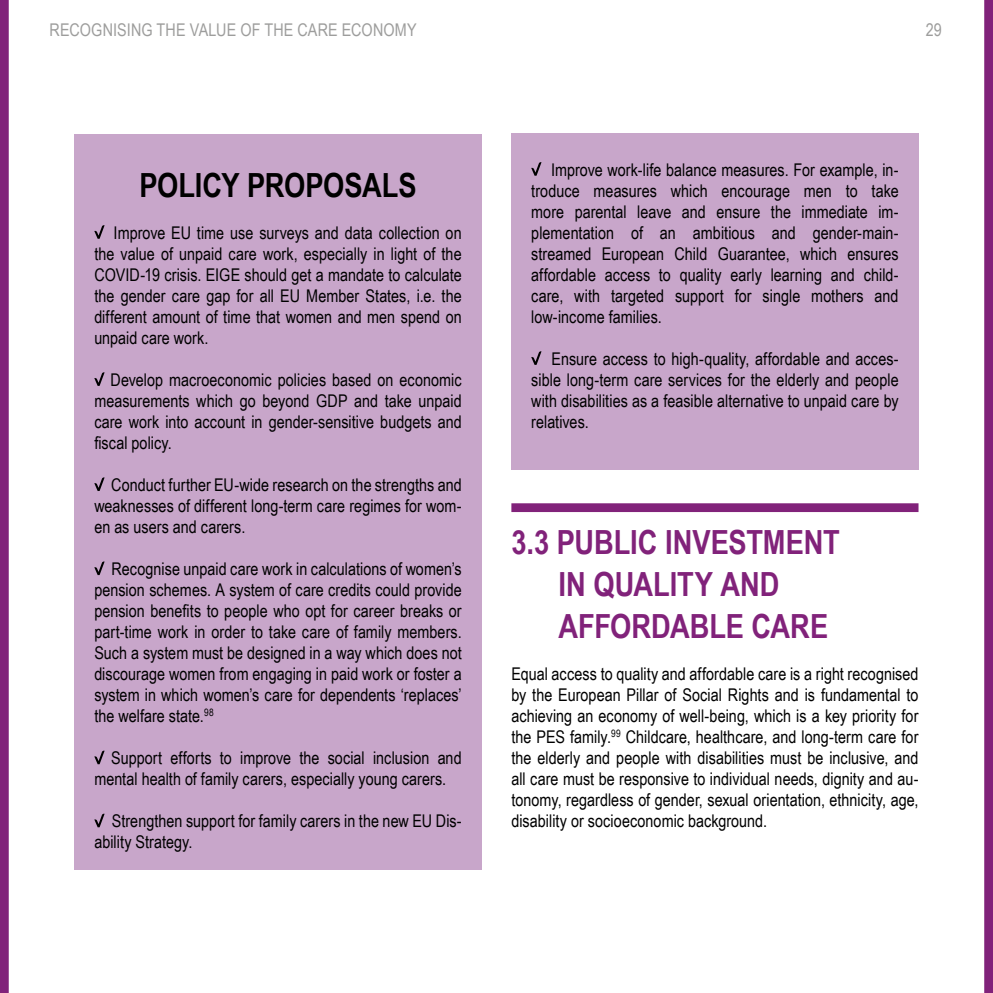
<style>
.page{position:relative;width:993px;height:993px;background:#fff}
.page>*{position:absolute;margin:0;border:0;box-sizing:border-box;transform-origin:0 0}
.t1{font:700 33.25px/42px "Arial Narrow";letter-spacing:-.005em;color:#81227a}
.t2{font:700 33.25px "Arial Narrow";letter-spacing:-.01em;color:#000}
.t3{font:17.5px/21px "Arial Narrow";letter-spacing:.005em;color:#000;text-align:justify}
.t4{font:17.5px "Arial Narrow";letter-spacing:.01em;color:#9d9d9c}
</style>
<div class="page">
<div style="left:983px;top:0;width:9px;height:992px;background:#81227a"></div>
<div style="left:0;top:0;width:9px;height:992px;background:#81227a"></div>
<div style="left:511px;top:134px;width:407px;height:336px;background:#c8a6ca"></div>
<div style="left:74px;top:134px;width:407px;height:735px;background:#c8a6ca"></div>
<svg style="left:94px;top:225px;width:11px;height:14px"></svg>
<svg style="left:94px;top:372px;width:11px;height:14px"></svg>
<svg style="left:94px;top:477px;width:11px;height:14px"></svg>
<svg style="left:94px;top:561px;width:11px;height:14px"></svg>
<svg style="left:94px;top:750px;width:11px;height:14px"></svg>
<svg style="left:94px;top:813px;width:11px;height:14px"></svg>
<svg style="left:531px;top:162px;width:10px;height:14px"></svg>
<svg style="left:531px;top:351px;width:10px;height:14px"></svg>
<div style="left:511px;top:503px;width:407px;height:9px;background:#81227a"></div>
<p class="t4" style="left:50px;top:17px;width:368px">RECOGNISING THE VALUE OF THE CARE ECONOMY</p>
<p class="t4" style="left:925px;top:17px;width:18px">29</p>
<h1 class="t2" style="left:139px;top:160px;width:279px">POLICY PROPOSALS</h1>
<p class="t3" style="left:94px;top:221px;width:369px;text-indent:19px">Improve EU time use surveys and data collection on the value of unpaid care work, especially in light of the COVID-19 crisis. EIGE should get a mandate to calculate the gender care gap for all EU Member States, i.e. the different amount of time that women and men spend on unpaid care work.</p>
<p class="t3" style="left:94px;top:368px;width:369px;text-indent:16px">Develop macroeconomic policies based on economic measurements which go beyond GDP and take unpaid care work into account in gender-sensitive budgets and fiscal policy.</p>
<p class="t3" style="left:94px;top:473px;width:369px;text-indent:17px">Conduct further EU-wide research on the strengths and weaknesses of different long-term care regimes for wom&shy;en as users and carers.</p>
<p class="t3" style="left:94px;top:557px;width:369px;text-indent:17px">Recognise unpaid care work in calculations of women’s pension schemes. A system of care credits could provide pension benefits to people who opt for career breaks or part-time work in order to take care of family members.<br>Such a system must be designed in a way which does not discourage women from engaging in paid work or foster a system in which women’s care for dependents ‘replaces’ the welfare state.<sup>98</sup></p>
<p class="t3" style="left:94px;top:746px;width:369px;text-indent:17px">Support efforts to improve the social inclusion and mental health of family carers, especially young carers.</p>
<p class="t3" style="left:94px;top:809px;width:369px;text-indent:17px">Strengthen support for family carers in the new EU Dis&shy;ability Strategy.</p>
<p class="t3" style="left:531px;top:158px;width:369px;text-indent:20px">Improve work-life balance measures. For example, in&shy;troduce measures which encourage men to take more parental leave and ensure the immediate im&shy;plementation of an ambitious and gender-main&shy;streamed European Child Guarantee, which ensures affordable access to quality early learning and child&shy;care, with targeted support for single mothers and low-income families.</p>
<p class="t3" style="left:531px;top:347px;width:369px;text-indent:20px">Ensure access to high-quality, affordable and acces&shy;sible long-term care services for the elderly and people with disabilities as a feasible alternative to unpaid care by relatives.</p>
<h1 class="t1" style="left:558px;top:519px;width:283px;text-indent:-47px">3.3 PUBLIC INVESTMENT<br>IN QUALITY AND<br>AFFORDABLE CARE</h1>
<p class="t3" style="left:511px;top:662px;width:408px">Equal access to quality and affordable care is a right recognised by the European Pillar of Social Rights and is fundamental to achieving an economy of well-being, which is a key priority for the PES family.<sup>99</sup> Childcare, healthcare, and long-term care for the elderly and people with disabilities must be inclusive, and all care must be responsive to individual needs, dignity and au&shy;tonomy, regardless of gender, sexual orientation, ethnicity, age, disability or socioeconomic background.</p>
</div>
